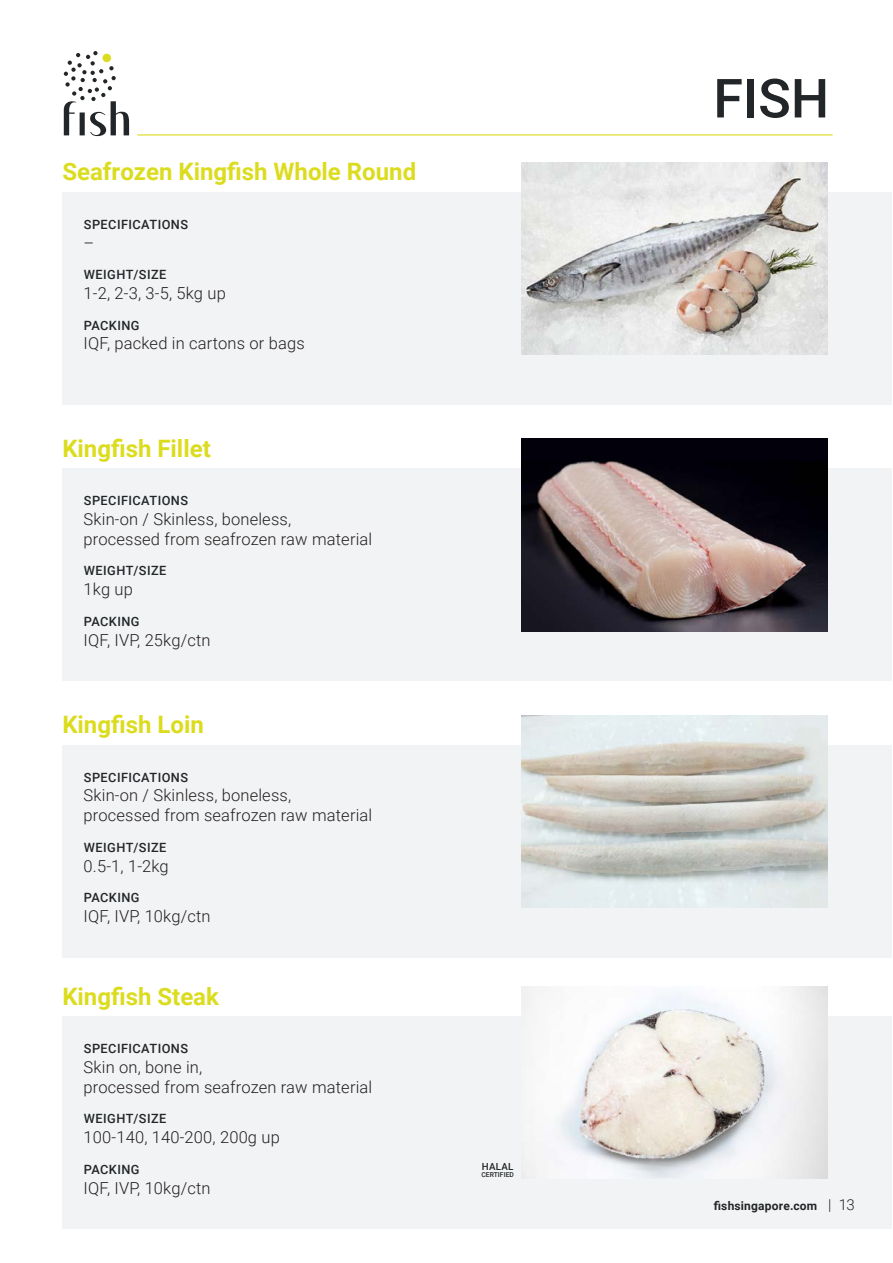
<style>
.page{position:relative;width:893px;height:1263px;background:#fff}
.page>*{position:absolute;margin:0;border:0;box-sizing:border-box;transform-origin:0 0}
.t1{font:500 54px "Roboto";color:#222628}
.t2{font:700 24px "Roboto";color:#dcdc1e}
.t3{font:300 16.5px/19.8px "Roboto";letter-spacing:.01em;color:#231f20}
.t4{font:500 12.75px "Roboto";letter-spacing:.035em;color:#222628}
.t5{font:700 12px "Roboto";letter-spacing:.02em;color:#222628}
.t6{font:500 9.75px "Roboto";letter-spacing:.03em;color:#222628}
.t7{font:500 6.75px "Roboto";letter-spacing:.01em;color:#222628}
.s1{font-weight:300;font-size:15px}
</style>
<div class="page">
<svg style="left:64px;top:51px;width:65px;height:85px"></svg>
<div style="left:62px;top:192px;width:829px;height:213px;background:#f2f3f4"></div>
<img style="left:522px;top:162px;width:306px;height:193px">
<div style="left:62px;top:468px;width:829px;height:213px;background:#f2f3f4"></div>
<img style="left:522px;top:439px;width:306px;height:192px">
<div style="left:62px;top:745px;width:829px;height:212px;background:#f2f3f4"></div>
<img style="left:522px;top:715px;width:306px;height:192px">
<div style="left:62px;top:1016px;width:829px;height:213px;background:#f2f3f4"></div>
<img style="left:522px;top:986px;width:306px;height:193px">
<hr style="left:137px;top:134px;width:696px;height:1px;background:#dcdc1e">
<h2 class="t2" style="left:62px;top:155px;width:355px">Seafrozen Kingfish Whole Round</h2>
<p class="t4" style="left:84px;top:215px;width:106px">SPECIFICATIONS</p>
<p class="t3" style="left:84px;top:232px;width:12px">–</p>
<p class="t4" style="left:84px;top:266px;width:84px">WEIGHT/SIZE</p>
<p class="t3" style="left:84px;top:283px;width:144px">1-2, 2-3, 3-5, 5kg up</p>
<p class="t4" style="left:84px;top:316px;width:57px">PACKING</p>
<p class="t3" style="left:84px;top:333px;width:223px">IQF, packed in cartons or bags</p>
<h2 class="t2" style="left:62px;top:431px;width:150px">Kingfish Fillet</h2>
<p class="t4" style="left:84px;top:492px;width:106px">SPECIFICATIONS</p>
<p class="t3" style="left:84px;top:509px;width:290px">Skin-on / Skinless, boneless,<br>processed from seafrozen raw material</p>
<p class="t4" style="left:84px;top:562px;width:84px">WEIGHT/SIZE</p>
<p class="t3" style="left:84px;top:579px;width:51px">1kg up</p>
<p class="t4" style="left:84px;top:612px;width:57px">PACKING</p>
<p class="t3" style="left:84px;top:629px;width:128px">IQF, IVP, 25kg/ctn</p>
<h2 class="t2" style="left:62px;top:708px;width:143px">Kingfish Loin</h2>
<p class="t4" style="left:84px;top:768px;width:106px">SPECIFICATIONS</p>
<p class="t3" style="left:84px;top:785px;width:290px">Skin-on / Skinless, boneless,<br>processed from seafrozen raw material</p>
<p class="t4" style="left:84px;top:838px;width:84px">WEIGHT/SIZE</p>
<p class="t3" style="left:84px;top:855px;width:87px">0.5-1, 1-2kg</p>
<p class="t4" style="left:84px;top:889px;width:57px">PACKING</p>
<p class="t3" style="left:84px;top:906px;width:128px">IQF, IVP, 10kg/ctn</p>
<h2 class="t2" style="left:62px;top:979px;width:158px">Kingfish Steak</h2>
<p class="t4" style="left:84px;top:1040px;width:106px">SPECIFICATIONS</p>
<p class="t3" style="left:84px;top:1056px;width:290px">Skin on, bone in,<br>processed from seafrozen raw material</p>
<p class="t4" style="left:84px;top:1110px;width:84px">WEIGHT/SIZE</p>
<p class="t3" style="left:84px;top:1127px;width:198px">100-140, 140-200, 200g up</p>
<p class="t4" style="left:84px;top:1160px;width:57px">PACKING</p>
<p class="t3" style="left:84px;top:1177px;width:128px">IQF, IVP, 10kg/ctn</p>
<p class="t6" style="left:482px;top:1160px;width:33px">HALAL</p>
<p class="t7" style="left:481px;top:1170px;width:34px">CERTIFIED</p>
<h1 class="t1" style="left:713px;top:60px;width:117px">FISH</h1>
<p class="t5" style="left:714px;top:1198px;width:142px">fishsingapore.com <span class="s1">| 13</span></p>
</div>
